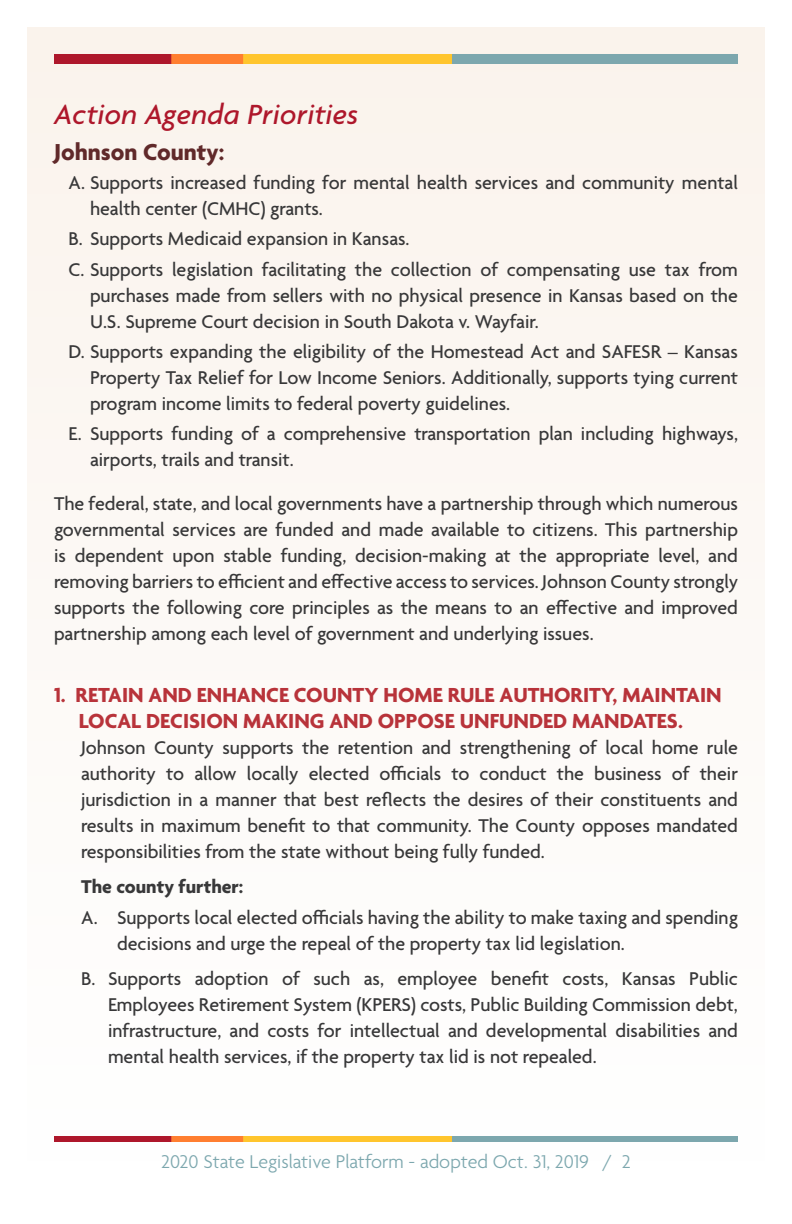
<style>
.page{position:relative;width:792px;height:1224px;background:#fff}
.page>*{position:absolute;margin:0;border:0;box-sizing:border-box;transform-origin:0 0}
.Section-headings{font:italic 500 30px "Agenda";letter-spacing:.01em;color:#ae172b}
.Head2{font:700 25px "Agenda";color:#60292a}
.body_copy_3{font:700 22px "Agenda";color:#b8333a}
.body_copy_2{font:500 20px/26px "Agenda";color:#383839;text-align:justify}
.body_copy_3-2{font:500 20px/26px "Agenda";color:#383839;text-align:justify}
.t1{font:300 20px "Agenda";color:#7ca7ae}
.body_copy_3-3{font:700 20px "Agenda";color:#383839}
</style>
<div class="page">
<div style="left:27px;top:27px;width:738px;height:1170px;background:#fcf9f5"></div>
<div style="left:54px;top:54px;width:118px;height:10px;background:#ae172b"></div>
<div style="left:238px;top:54px;width:221px;height:10px;background:#ffc52d"></div>
<div style="left:452px;top:54px;width:286px;height:10px;background:#7ca7ae"></div>
<div style="left:171px;top:54px;width:72px;height:10px;background:#ff7e30"></div>
<div style="left:54px;top:1136px;width:118px;height:6px;background:#ae172b"></div>
<div style="left:238px;top:1136px;width:221px;height:6px;background:#ffc52d"></div>
<div style="left:452px;top:1136px;width:286px;height:6px;background:#7ca7ae"></div>
<div style="left:171px;top:1136px;width:72px;height:6px;background:#ff7e30"></div>
<p class="Section-headings" style="left:54px;top:96px;width:306px">Action Agenda Priorities</p>
<p class="Head2" style="left:54px;top:139px;width:172px">Johnson County:</p>
<p class="body_copy_2" style="left:90px;top:171px;width:650px;text-indent:-22px">A. Supports increased funding for mental health services and community mental health center (CMHC) grants.</p>
<p class="body_copy_2" style="left:68px;top:227px;width:343px">B. Supports Medicaid expansion in Kansas.</p>
<p class="body_copy_2" style="left:90px;top:257px;width:649px;text-indent:-22px">C. Supports legislation facilitating the collection of compensating use tax from purchases made from sellers with no physical presence in Kansas based on the U.S. Supreme Court decision in South Dakota v. Wayfair.</p>
<p class="body_copy_2" style="left:90px;top:340px;width:650px;text-indent:-22px">D. Supports expanding the eligibility of the Homestead Act and SAFESR – Kansas Property Tax Relief for Low Income Seniors. Additionally, supports tying current program income limits to federal poverty guidelines.</p>
<p class="body_copy_2" style="left:90px;top:422px;width:650px;text-indent:-22px">E. Supports funding of a comprehensive transportation plan including highways, airports, trails and transit.</p>
<p class="body_copy_2" style="left:54px;top:492px;width:686px">The federal, state, and local governments have a partnership through which numerous governmental services are funded and made available to citizens. This partnership is dependent upon stable funding, decision-making at the appropriate level, and removing barriers to efficient and effective access to services. Johnson County strongly supports the following core principles as the means to an effective and improved partnership among each level of government and underlying issues.</p>
<p class="body_copy_3" style="left:54px;top:683px;width:669px">1. RETAIN AND ENHANCE COUNTY HOME RULE AUTHORITY, MAINTAIN</p>
<p class="body_copy_3" style="left:79px;top:709px;width:606px">LOCAL DECISION MAKING AND OPPOSE UNFUNDED MANDATES.</p>
<p class="body_copy_3-2" style="left:81px;top:736px;width:659px">Johnson County supports the retention and strengthening of local home rule authority to allow locally elected officials to conduct the business of their jurisdiction in a manner that best reflects the desires of their constituents and results in maximum benefit to that community. The County opposes mandated responsibilities from the state without being fully funded.</p>
<p class="body_copy_3-3" style="left:81px;top:876px;width:164px">The county further:</p>
<p class="body_copy_2" style="left:117px;top:905px;width:623px;text-indent:-36px">A. Supports local elected officials having the ability to make taxing and spending decisions and urge the repeal of the property tax lid legislation.</p>
<p class="body_copy_2" style="left:108px;top:966px;width:632px;text-indent:-27px">B. Supports adoption of such as, employee benefit costs, Kansas Public Employees Retirement System (KPERS) costs, Public Building Commission debt, infrastructure, and costs for intellectual and developmental disabilities and mental health services, if the property tax lid is not repealed.</p>
<p class="t1" style="left:161px;top:1151px;width:471px">2020 State Legislative Platform - adopted Oct. 31, 2019 / 2</p>
</div>
